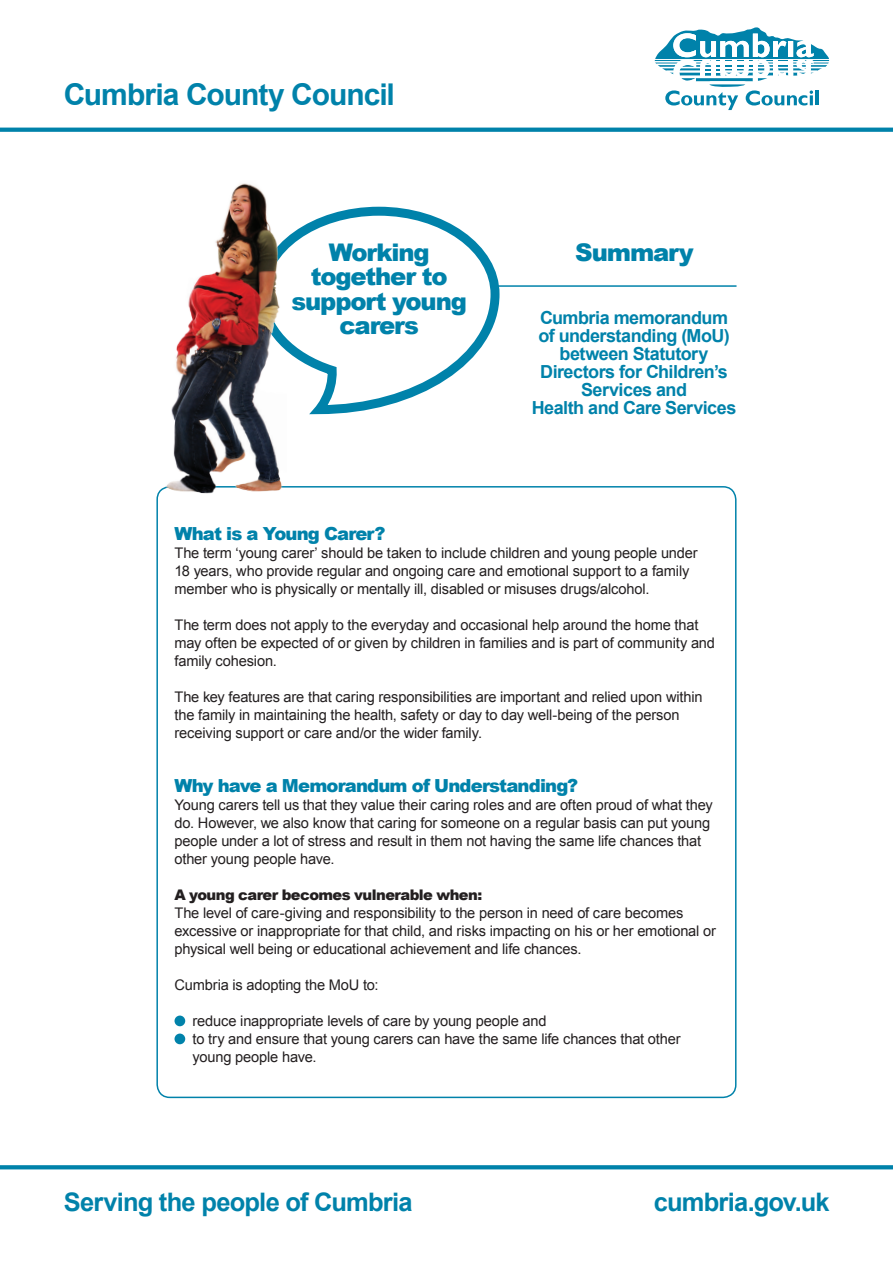
<style>
.page{position:relative;width:893px;height:1263px;background:#fff}
.page>*{position:absolute;margin:0;border:0;box-sizing:border-box;transform-origin:0 0}
.t1{font:700 30px "Arial";letter-spacing:-.035em;color:#0082aa}
.t2{font:700 25.5px "Arial";letter-spacing:-.03em;color:#0082aa}
.t3{font:900 24.3px "Arial";letter-spacing:-.045em;color:#0082aa}
.t4{font:700 18px/18px "Arial";letter-spacing:-.03em;color:#0082aa;text-align:center}
.t5{font:900 18px "Arial";letter-spacing:-.045em;color:#0082aa}
.t6{font:14.7px/18px "Arial";letter-spacing:-.01em;color:#231f20}
.t7{font:900 14.7px "Arial";letter-spacing:-.035em;color:#231f20}
</style>
<div class="page">
<svg style="left:287px;top:207px;width:213px;height:207px"></svg>
<svg style="left:0;top:128px;width:893px;height:4px;background:#0a87ad"></svg>
<svg style="left:655px;top:27px;width:174px;height:83px"></svg>
<svg style="left:0;top:1165px;width:893px;height:4px;background:#0c87ae"></svg>
<div style="left:175px;top:1015px;width:10px;height:11px;background:#0082aa;border-radius:50%"></div>
<div style="left:175px;top:1033px;width:10px;height:11px;background:#0082aa;border-radius:50%"></div>
<hr style="left:495px;top:285px;width:241px;height:2px;background:#0082aa">
<img style="left:158px;top:183px;width:129px;height:315px">
<p class="t1" style="left:64px;top:75px;width:333px">Cumbria County Council</p>
<p class="t3" style="left:329px;top:235px;width:102px">Working</p>
<p class="t3" style="left:311px;top:259px;width:138px">together to</p>
<p class="t3" style="left:291px;top:283px;width:177px">support young</p>
<p class="t3" style="left:340px;top:308px;width:81px">carers</p>
<p class="t3" style="left:575px;top:235px;width:120px">Summary</p>
<p class="t4" style="left:532px;top:309px;width:206px">Cumbria memorandum of understanding (MoU) between Statutory<br>Directors for Children’s<br>Services and<br>Health and Care Services</p>
<p class="t5" style="left:175px;top:521px;width:212px">What is a Young Carer?</p>
<p class="t6" style="left:175px;top:544px;width:525px">The term ‘young carer’ should be taken to include children and young people under<br>18 years, who provide regular and ongoing care and emotional support to a family member who is physically or mentally ill, disabled or misuses drugs/alcohol.</p>
<p class="t6" style="left:175px;top:616px;width:542px">The term does not apply to the everyday and occasional help around the home that may often be expected of or given by children in families and is part of community and family cohesion.</p>
<p class="t6" style="left:175px;top:688px;width:530px">The key features are that caring responsibilities are important and relied upon within the family in maintaining the health, safety or day to day well-being of the person receiving support or care and/or the wider family.</p>
<p class="t5" style="left:175px;top:773px;width:405px">Why have a Memorandum of Understanding?</p>
<p class="t6" style="left:175px;top:796px;width:540px">Young carers tell us that they value their caring roles and are often proud of what they do. However, we also know that caring for someone on a regular basis can put young people under a lot of stress and result in them not having the same life chances that other young people have.</p>
<p class="t7" style="left:175px;top:884px;width:309px">A young carer becomes vulnerable when:</p>
<p class="t6" style="left:175px;top:904px;width:543px">The level of care-giving and responsibility to the person in need of care becomes excessive or inappropriate for that child, and risks impacting on his or her emotional or physical well being or educational achievement and life chances.</p>
<p class="t6" style="left:175px;top:976px;width:206px">Cumbria is adopting the MoU to:</p>
<p class="t6" style="left:193px;top:1012px;width:356px">reduce inappropriate levels of care by young people and</p>
<p class="t6" style="left:193px;top:1030px;width:489px">to try and ensure that young carers can have the same life chances that other young people have.</p>
<p class="t2" style="left:64px;top:1185px;width:350px">Serving the people of Cumbria</p>
<p class="t2" style="left:654px;top:1185px;width:177px">cumbria.gov.uk</p>
</div>
